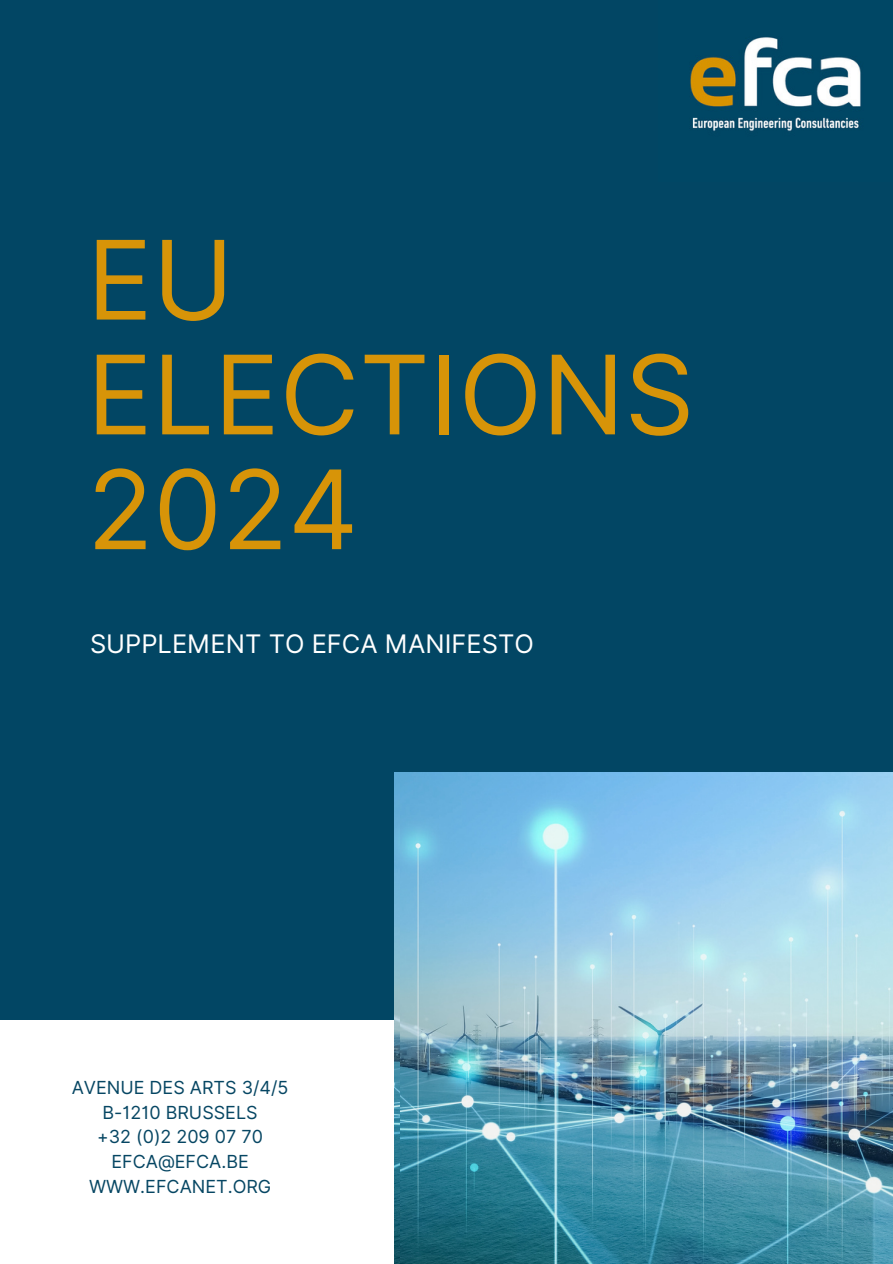
<style>
.page{position:relative;width:893px;height:1264px;background:#fff}
.page>*{position:absolute;margin:0;border:0;box-sizing:border-box;transform-origin:0 0}
.t1{font:109.5px/114.8px "Inter";color:#d79408}
.t2{font:25.5px "Inter";color:#fff}
.t3{font:18px "Inter";color:#064663}
</style>
<div class="page">
<div style="left:0;top:0;width:892px;height:1263px;background:#024664"></div>
<div style="left:0;top:1020px;width:725px;height:243px;background:#fff"></div>
<img style="left:394px;top:772px;width:498px;height:491px">
<img style="left:690px;top:37px;width:171px;height:94px">
<img style="left:400px;top:776px;width:492px;height:487px">
<h1 class="t1" style="left:87px;top:222px;width:608px">EU<br>ELECTIONS<br>2024</h1>
<h2 class="t2" style="left:90px;top:629px;width:445px">SUPPLEMENT TO EFCA MANIFESTO</h2>
<p class="t3" style="left:72px;top:1076px;width:218px">AVENUE DES ARTS 3/4/5</p>
<p class="t3" style="left:103px;top:1101px;width:156px">B-1210 BRUSSELS</p>
<p class="t3" style="left:97px;top:1126px;width:167px">+32 (0)2 209 07 70</p>
<p class="t3" style="left:111px;top:1150px;width:139px">EFCA@EFCA.BE</p>
<p class="t3" style="left:89px;top:1175px;width:184px">WWW.EFCANET.ORG</p>
</div>
